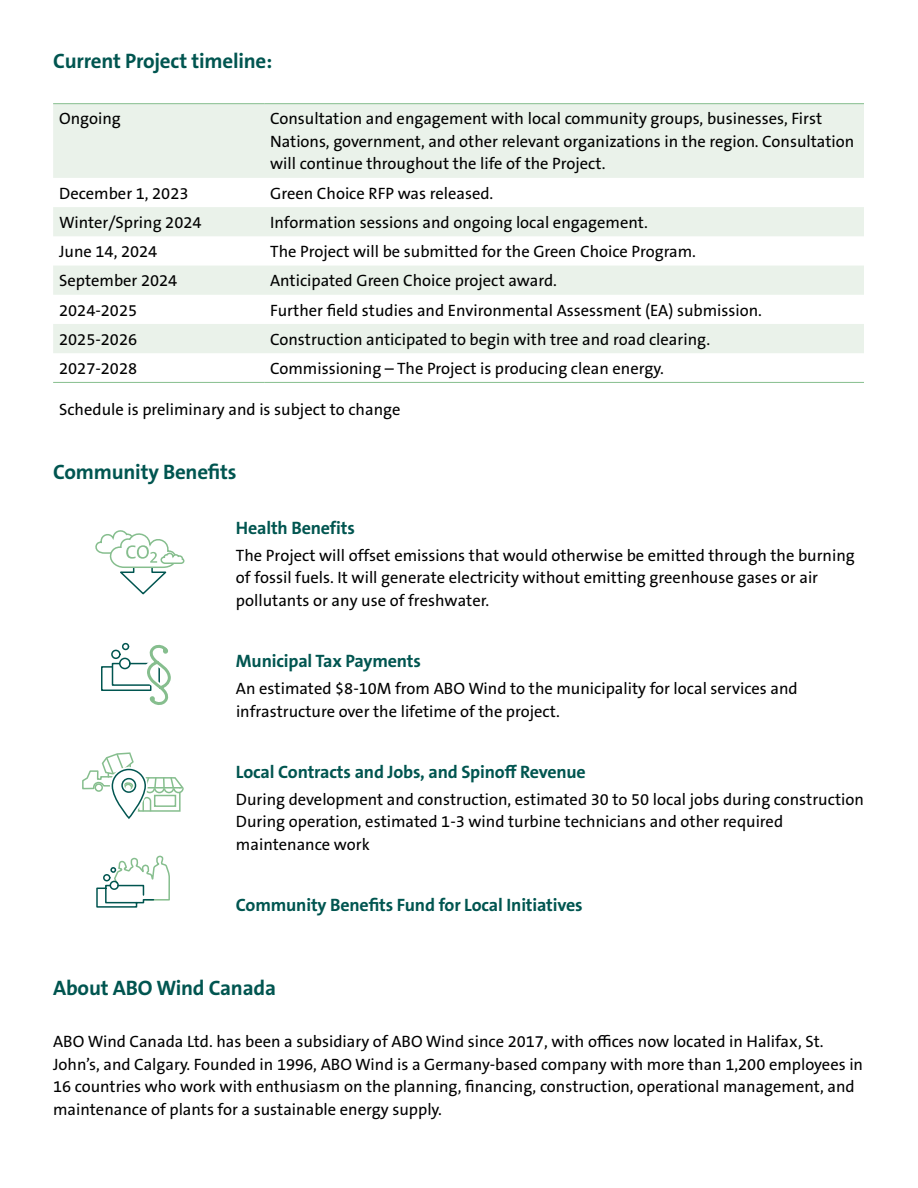
<style>
.page{position:relative;width:918px;height:1188px;background:#fff}
.page>*{position:absolute;margin:0;border:0;box-sizing:border-box;transform-origin:0 0}
.t1{font:700 21px "The Sans B W7";letter-spacing:-.01em;color:#005550}
.t2{font:700 18px "The Sans B W7";letter-spacing:-.01em;color:#005550}
.t3{font:16.5px/22.5px "The Sans B W5 Plain";color:#000}
</style>
<div class="page">
<svg style="left:53px;top:104px;width:811px;height:249px;fill:#eaf2ea"></svg>
<hr style="left:53px;top:103px;width:211px;height:1px;background:#86be8e">
<hr style="left:264px;top:103px;width:600px;height:1px;background:#86be8e">
<hr style="left:53px;top:382px;width:211px;height:1px;background:#86be8e">
<hr style="left:264px;top:382px;width:600px;height:1px;background:#86be8e">
<svg style="left:96px;top:855px;width:74px;height:53px"></svg>
<svg style="left:82px;top:752px;width:102px;height:67px"></svg>
<div style="left:101px;top:666px;width:50px;height:25px;border:2px solid #005550"></div>
<svg style="left:103px;top:642px;width:68px;height:63px"></svg>
<svg style="left:95px;top:530px;width:90px;height:65px"></svg>
<p class="t1" style="left:53px;top:47px;width:221px">Current Project timeline:</p>
<p class="t3" style="left:59px;top:108px;width:63px">Ongoing</p>
<p class="t3" style="left:270px;top:108px;width:586px">Consultation and engagement with local community groups, businesses, First<br>Nations, government, and other relevant organizations in the region. Consultation will continue throughout the life of the Project.</p>
<p class="t3" style="left:59px;top:182px;width:131px">December 1, 2023</p>
<p class="t3" style="left:270px;top:182px;width:225px">Green Choice RFP was released.</p>
<p class="t3" style="left:59px;top:211px;width:144px">Winter/Spring 2024</p>
<p class="t3" style="left:270px;top:211px;width:379px">Information sessions and ongoing local engagement.</p>
<p class="t3" style="left:59px;top:240px;width:100px">June 14, 2024</p>
<p class="t3" style="left:270px;top:240px;width:427px">The Project will be submitted for the Green Choice Program.</p>
<p class="t3" style="left:59px;top:270px;width:120px">September 2024</p>
<p class="t3" style="left:270px;top:270px;width:288px">Anticipated Green Choice project award.</p>
<p class="t3" style="left:59px;top:299px;width:80px">2024-2025</p>
<p class="t3" style="left:270px;top:299px;width:493px">Further field studies and Environmental Assessment (EA) submission.</p>
<p class="t3" style="left:59px;top:328px;width:80px">2025-2026</p>
<p class="t3" style="left:270px;top:328px;width:442px">Construction anticipated to begin with tree and road clearing.</p>
<p class="t3" style="left:59px;top:357px;width:80px">2027-2028</p>
<p class="t3" style="left:270px;top:357px;width:395px">Commissioning – The Project is producing clean energy.</p>
<p class="t3" style="left:59px;top:399px;width:343px">Schedule is preliminary and is subject to change</p>
<p class="t1" style="left:53px;top:459px;width:185px">Community Benefits</p>
<p class="t2" style="left:236px;top:516px;width:120px">Health Benefits</p>
<p class="t3" style="left:236px;top:544px;width:620px">The Project will offset emissions that would otherwise be emitted through the burning of fossil fuels. It will generate electricity without emitting greenhouse gases or air pollutants or any use of freshwater.</p>
<p class="t2" style="left:236px;top:650px;width:187px">Municipal Tax Payments</p>
<p class="t3" style="left:236px;top:677px;width:563px">An estimated $8-10M from ABO Wind to the municipality for local services and infrastructure over the lifetime of the project.</p>
<p class="t2" style="left:236px;top:760px;width:351px">Local Contracts and Jobs, and Spinoff Revenue</p>
<p class="t3" style="left:236px;top:788px;width:630px">During development and construction, estimated 30 to 50 local jobs during construction<br>During operation, estimated 1-3 wind turbine technicians and other required maintenance work</p>
<p class="t2" style="left:236px;top:894px;width:348px">Community Benefits Fund for Local Initiatives</p>
<p class="t1" style="left:53px;top:975px;width:224px">About ABO Wind Canada</p>
<p class="t3" style="left:53px;top:1030px;width:811px">ABO Wind Canada Ltd. has been a subsidiary of ABO Wind since 2017, with offices now located in Halifax, St.<br>John’s, and Calgary. Founded in 1996, ABO Wind is a Germany-based company with more than 1,200 employees in 16 countries who work with enthusiasm on the planning, financing, construction, operational management, and maintenance of plants for a sustainable energy supply.</p>
</div>
